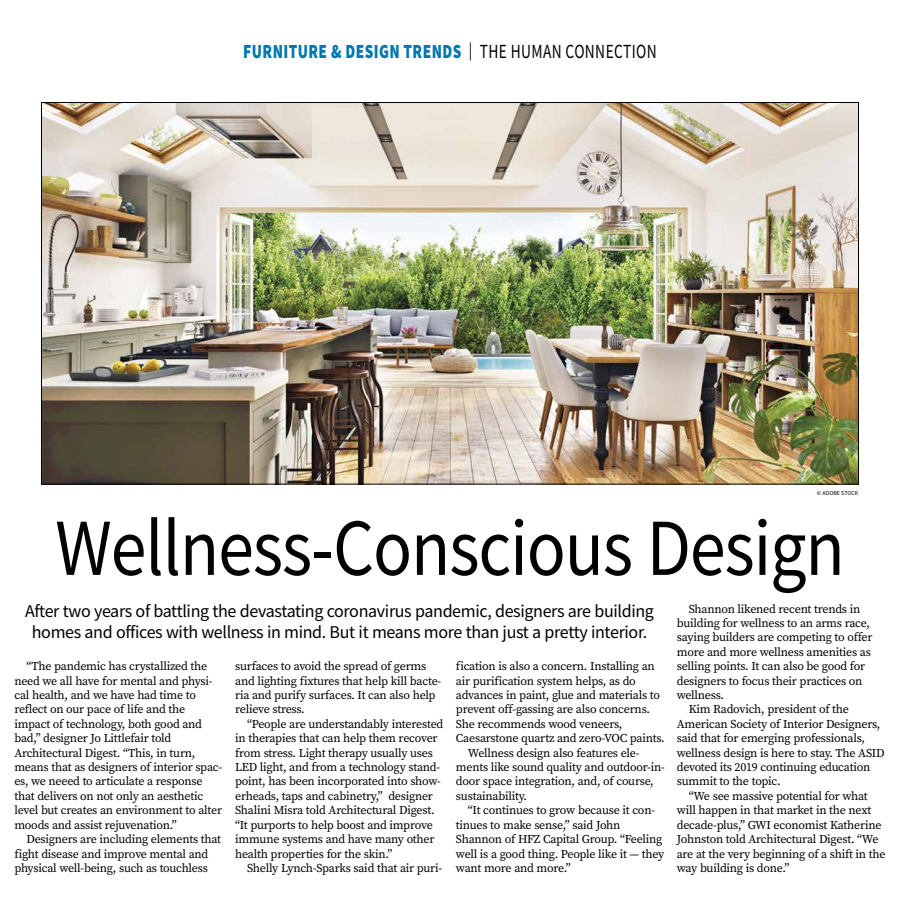
<style>
.page{position:relative;width:900px;height:908px;background:#fff}
.page>*{position:absolute;margin:0;border:0;box-sizing:border-box;transform-origin:0 0}
.t1{font:81px "Source Sans Pro";letter-spacing:-.015em;color:#000;scale:.89 1}
.t2{font:900 20px "Source Sans Pro";letter-spacing:.025em;color:#0077b1;scale:.77 1}
.t3{font:18px/21.6px "Source Sans Pro";letter-spacing:-.02em;color:#000;text-align:center}
.t4{font:12px/14.4px "Source Serif Pro";letter-spacing:-.02em;color:#000}
.t5{font:6px "Source Sans Pro";color:#000}
.s1{font-weight:400;font-size:18px;color:#000}
.s2{font-weight:400;color:#000}
</style>
<div class="page">
<img style="left:43px;top:104px;width:814px;height:378px">
<h2 class="t2" style="left:243px;top:38px;width:538px">FURNITURE &amp; DESIGN TRENDS <span class="s1">|</span> <span class="s2">THE HUMAN CONNECTION</span></h2>
<p class="t5" style="left:817px;top:489px;width:43px">© ADOBE STOCK</p>
<h1 class="t1" style="left:55px;top:496px;width:889px">Wellness-Conscious Design</h1>
<h3 class="t3" style="left:25px;top:599px;width:630px">After two years of battling the devastating coronavirus pandemic, designers are building homes and offices with wellness in mind. But it means more than just a pretty interior.</h3>
<p class="t4" style="left:689px;top:601px;width:173px">Shannon likened recent trends in</p>
<p class="t4" style="left:677px;top:615px;width:195px">building for wellness to an arms race,</p>
<p class="t4" style="left:677px;top:630px;width:197px">saying builders are competing to offer</p>
<p class="t4" style="left:677px;top:644px;width:196px">more and more wellness amenities as</p>
<p class="t4" style="left:677px;top:658px;width:190px">selling points. It can also be good for</p>
<p class="t4" style="left:677px;top:673px;width:187px">designers to focus their practices on</p>
<p class="t4" style="left:677px;top:687px;width:49px">wellness.</p>
<p class="t4" style="left:689px;top:702px;width:162px">Kim Radovich, president of the</p>
<p class="t4" style="left:677px;top:716px;width:205px">American Society of Interior Designers,</p>
<p class="t4" style="left:677px;top:730px;width:190px">said that for emerging professionals,</p>
<p class="t4" style="left:677px;top:745px;width:209px">wellness design is here to stay. The ASID</p>
<p class="t4" style="left:677px;top:759px;width:195px">devoted its 2019 continuing education</p>
<p class="t4" style="left:677px;top:774px;width:106px">summit to the topic.</p>
<p class="t4" style="left:689px;top:788px;width:181px">“We see massive potential for what</p>
<p class="t4" style="left:677px;top:802px;width:196px">will happen in that market in the next</p>
<p class="t4" style="left:677px;top:817px;width:206px">decade-plus,” GWI economist Katherine</p>
<p class="t4" style="left:677px;top:831px;width:203px">Johnston told Architectural Digest. “We</p>
<p class="t4" style="left:677px;top:846px;width:210px">are at the very beginning of a shift in the</p>
<p class="t4" style="left:677px;top:860px;width:114px">way building is done.”</p>
<p class="t4" style="left:14px;top:658px;width:209px;text-indent:12px">“The pandemic has crystallized the need we all have for mental and physi&shy;cal health, and we have had time to reflect on our pace of life and the impact of technology, both good and bad,” designer Jo Littlefair told Architectural Digest. “This, in turn, means that as designers of interior spac&shy;es, we neeed to articulate a response that delivers on not only an aesthetic level but creates an environment to alter moods and assist rejuvenation.”</p>
<p class="t4" style="left:14px;top:831px;width:208px;text-indent:12px">Designers are including elements that fight disease and improve mental and physical well-being, such as touchless</p>
<p class="t4" style="left:235px;top:658px;width:208px">surfaces to avoid the spread of germs and lighting fixtures that help kill bacte&shy;ria and purify surfaces. It can also help relieve stress.</p>
<p class="t4" style="left:235px;top:716px;width:210px;text-indent:12px">“People are understandably interested in therapies that can help them recover from stress. Light therapy usually uses LED light, and from a technology stand&shy;point, has been incorporated into show&shy;erheads, taps and cabinetry,” designer Shalini Misra told Architectural Digest. “It purports to help boost and improve immune systems and have many other health properties for the skin.”</p>
<p class="t4" style="left:247px;top:860px;width:197px">Shelly Lynch-Sparks said that air puri-</p>
<p class="t4" style="left:456px;top:658px;width:200px">fication is also a concern. Installing an</p>
<p class="t4" style="left:456px;top:673px;width:181px">air purification system helps, as do</p>
<p class="t4" style="left:456px;top:687px;width:206px">advances in paint, glue and materials to</p>
<p class="t4" style="left:456px;top:702px;width:196px">prevent off-gassing are also concerns.</p>
<p class="t4" style="left:456px;top:716px;width:168px">She recommends wood veneers,</p>
<p class="t4" style="left:456px;top:730px;width:210px">Caesarstone quartz and zero-VOC paints.</p>
<p class="t4" style="left:468px;top:745px;width:173px">Wellness design also features ele-</p>
<p class="t4" style="left:456px;top:759px;width:210px">ments like sound quality and outdoor-in-</p>
<p class="t4" style="left:456px;top:774px;width:199px">door space integration, and, of course,</p>
<p class="t4" style="left:456px;top:788px;width:73px">sustainability.</p>
<p class="t4" style="left:468px;top:802px;width:189px">“It continues to grow because it con-</p>
<p class="t4" style="left:456px;top:817px;width:166px">tinues to make sense,” said John</p>
<p class="t4" style="left:456px;top:831px;width:208px">Shannon of HFZ Capital Group. “Feeling</p>
<p class="t4" style="left:456px;top:846px;width:210px">well is a good thing. People like it — they</p>
<p class="t4" style="left:456px;top:860px;width:116px">want more and more.”</p>
</div>
